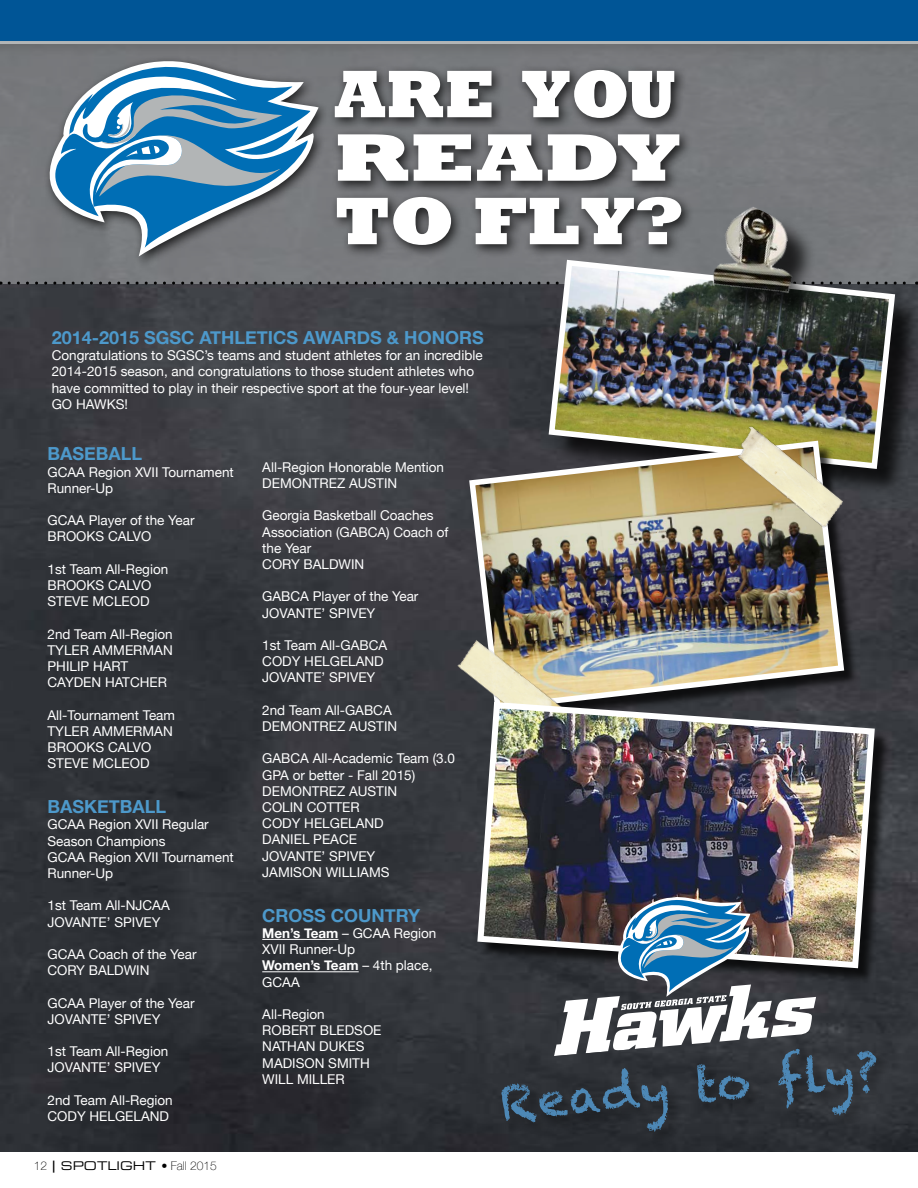
<style>
.page{position:relative;width:918px;height:1188px;background:#fff}
.page>*{position:absolute;margin:0;border:0;box-sizing:border-box;transform-origin:0 0}
.t1{font:800 68.25px/63.4px "Rockwell";color:#fff;text-align:justify}
.t2{font:700 18px "Helvetica Neue";color:#4d99cb}
.t3{font:13.5px/16.2px "Helvetica Neue";color:#fff}
.t4{font:100 12px "Helvetica Neue";color:#000}
.s1{font-weight:700}
.s2{font-family:"Eurostile Extended Two";font-weight:400}
</style>
<div class="page">
<img style="left:0;top:284px;width:918px;height:867px">
<div style="left:0;top:0;width:918px;height:41px;background:#005596"></div>
<div style="left:0;top:41px;width:918px;height:243px;background:#77797c"></div>
<hr style="left:0;top:41px;width:918px;height:3px;background:#b2b5b6">
<hr style="left:262px;top:939px;width:76px;height:1px;background:#fff">
<hr style="left:262px;top:971px;width:97px;height:1px;background:#fff">
<svg style="left:9px;top:282px;width:537px;height:3px"></svg>
<div style="left:553px;top:264px;width:365px;height:233px;background:#000;opacity:.75"></div>
<img style="left:546px;top:264px;width:352px;height:208px">
<div style="left:717px;top:212px;width:104px;height:112px;background:#000;opacity:.75"></div>
<img style="left:703px;top:207px;width:112px;height:109px">
<img style="left:910px;top:775px;width:8px;height:18px">
<img style="left:466px;top:438px;width:381px;height:261px">
<img style="left:717px;top:405px;width:153px;height:140px">
<img style="left:438px;top:618px;width:146px;height:134px">
<div style="left:480px;top:705px;width:411px;height:279px;background:#000;opacity:.75"></div>
<img style="left:474px;top:699px;width:404px;height:272px">
<div style="left:500px;top:1048px;width:391px;height:98px;background:#2a2d32"></div>
<svg style="left:501px;top:889px;width:375px;height:243px"></svg>
<div style="left:43px;top:55px;width:652px;height:214px;background:#000;opacity:.75"></div>
<svg style="left:50px;top:61px;width:269px;height:195px"></svg>
<svg style="left:51px;top:61px;width:262px;height:187px"></svg>
<svg style="left:69px;top:75px;width:229px;height:143px;background:#5d97bd"></svg>
<h1 class="t1" style="left:334px;top:64px;width:351px">ARE YOU READY TO FLY?</h1>
<h2 class="t2" style="left:52px;top:323px;width:433px">2014-2015 SGSC ATHLETICS AWARDS &amp; HONORS</h2>
<p class="t3" style="left:52px;top:348px;width:432px">Congratulations to SGSC’s teams and student athletes for an incredible 2014-2015 season, and congratulations to those student athletes who have committed to play in their respective sport at the four-year level!<br>GO HAWKS!</p>
<h2 class="t2" style="left:48px;top:440px;width:96px">BASEBALL</h2>
<p class="t3" style="left:48px;top:464px;width:188px">GCAA Region XVII Tournament<br>Runner-Up</p>
<p class="t3" style="left:48px;top:513px;width:148px">GCAA Player of the Year<br>BROOKS CALVO</p>
<p class="t3" style="left:48px;top:562px;width:122px">1st Team All-Region<br>BROOKS CALVO<br>STEVE MCLEOD</p>
<p class="t3" style="left:48px;top:626px;width:127px">2nd Team All-Region<br>TYLER AMMERMAN<br>PHILIP HART<br>CAYDEN HATCHER</p>
<p class="t3" style="left:48px;top:707px;width:129px">All-Tournament Team<br>TYLER AMMERMAN<br>BROOKS CALVO<br>STEVE MCLEOD</p>
<h2 class="t2" style="left:48px;top:793px;width:120px">BASKETBALL</h2>
<p class="t3" style="left:48px;top:817px;width:188px">GCAA Region XVII Regular<br>Season Champions<br>GCAA Region XVII Tournament<br>Runner-Up</p>
<p class="t3" style="left:48px;top:898px;width:124px">1st Team All-NJCAA<br>JOVANTE’ SPIVEY</p>
<p class="t3" style="left:48px;top:947px;width:150px">GCAA Coach of the Year<br>CORY BALDWIN</p>
<p class="t3" style="left:48px;top:995px;width:148px">GCAA Player of the Year<br>JOVANTE’ SPIVEY</p>
<p class="t3" style="left:48px;top:1044px;width:122px">1st Team All-Region<br>JOVANTE’ SPIVEY</p>
<p class="t3" style="left:48px;top:1093px;width:127px">2nd Team All-Region<br>CODY HELGELAND</p>
<p class="t3" style="left:262px;top:460px;width:183px">All-Region Honorable Mention<br>DEMONTREZ AUSTIN</p>
<p class="t3" style="left:262px;top:508px;width:188px">Georgia Basketball Coaches<br>Association (GABCA) Coach of the Year<br>CORY BALDWIN</p>
<p class="t3" style="left:262px;top:589px;width:158px">GABCA Player of the Year<br>JOVANTE’ SPIVEY</p>
<p class="t3" style="left:262px;top:638px;width:127px">1st Team All-GABCA<br>CODY HELGELAND<br>JOVANTE’ SPIVEY</p>
<p class="t3" style="left:262px;top:703px;width:136px">2nd Team All-GABCA<br>DEMONTREZ AUSTIN</p>
<p class="t3" style="left:262px;top:751px;width:194px">GABCA All-Academic Team (3.0<br>GPA or better - Fall 2015)<br>DEMONTREZ AUSTIN<br>COLIN COTTER<br>CODY HELGELAND<br>DANIEL PEACE<br>JOVANTE’ SPIVEY<br>JAMISON WILLIAMS</p>
<h2 class="t2" style="left:262px;top:901px;width:160px">CROSS COUNTRY</h2>
<p class="t3" style="left:262px;top:926px;width:176px"><span class="s1">Men’s Team</span> – GCAA Region<br>XVII Runner-Up<br><span class="s1">Women’s Team</span> – 4th place,<br>GCAA</p>
<p class="t3" style="left:262px;top:1007px;width:121px">All-Region<br>ROBERT BLEDSOE<br>NATHAN DUKES<br>MADISON SMITH<br>WILL MILLER</p>
<p class="t4" style="left:34px;top:1157px;width:184px">12 <span class="s1">|</span> <span class="s2">SPOTLIGHT</span> • Fall 2015</p>
</div>
